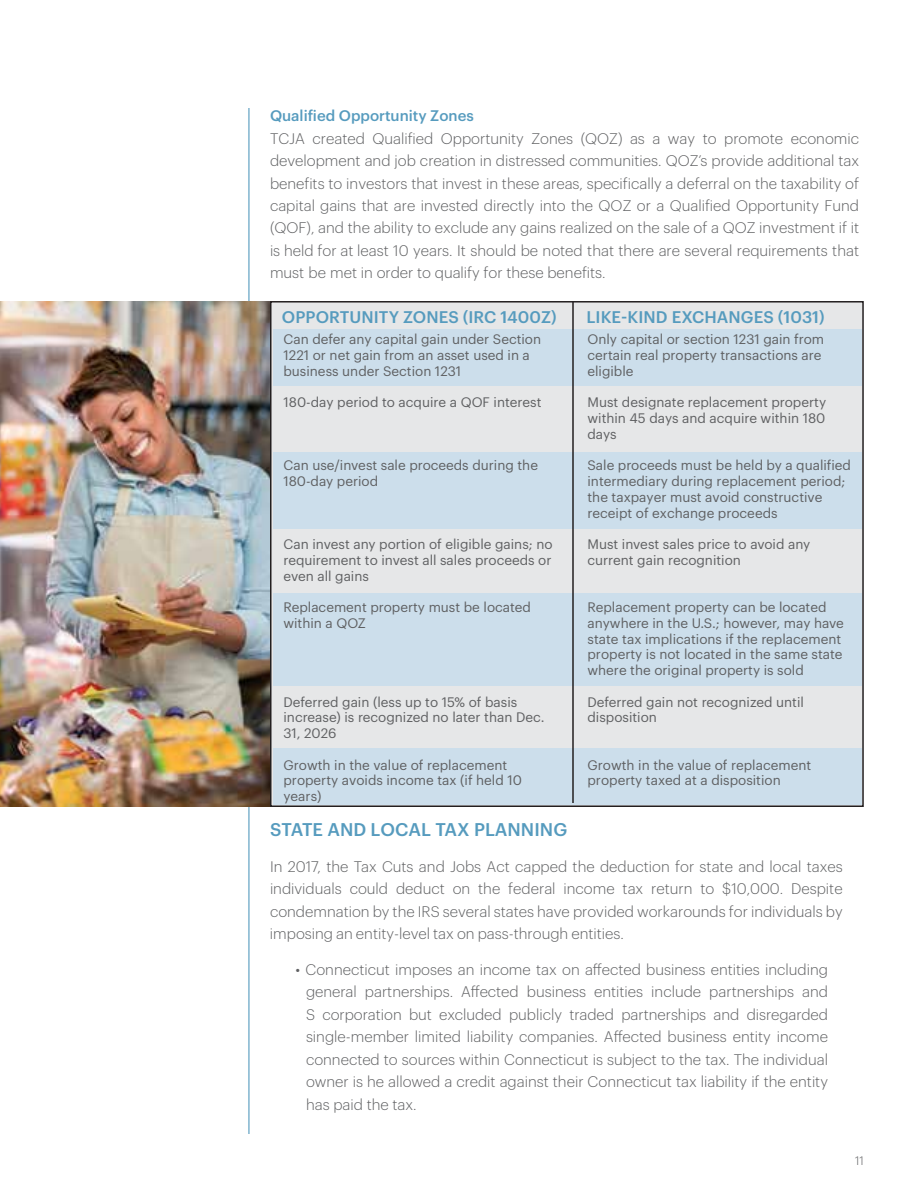
<style>
.page{position:relative;width:918px;height:1188px;background:#fff}
.page>*{position:absolute;margin:0;border:0;box-sizing:border-box;transform-origin:0 0}
.t1{font:500 18px "Graphik";color:#569bbe}
.t2{font:500 16.5px "Graphik";letter-spacing:.005em;color:#569bbe}
.t3{font:300 15px/22.5px "Graphik";color:#5f6062;text-align:justify}
.t4{font:500 15px "Graphik";color:#569bbe}
.t5{font:13.5px/15.8px "Graphik";color:#5f6062}
.t6{font:300 12px "Graphik";color:#5f6062}
</style>
<div class="page">
<hr style="left:248px;top:108px;width:2px;height:1026px;background:#569bbe">
<div style="left:271px;top:302px;width:592px;height:504px;background:#e6e7e8"></div>
<div style="left:270px;top:301px;width:594px;height:506px;border:2px solid #231f20"></div>
<div style="left:273px;top:330px;width:589px;height:56px;background:#ccdeeb"></div>
<div style="left:273px;top:452px;width:589px;height:77px;background:#ccdeeb"></div>
<div style="left:273px;top:593px;width:589px;height:93px;background:#ccdeeb"></div>
<div style="left:273px;top:748px;width:589px;height:56px;background:#ccdeeb"></div>
<hr style="left:572px;top:301px;width:2px;height:502px;background:#231f20">
<img style="left:0;top:301px;width:270px;height:506px">
<p class="t4" style="left:270px;top:104px;width:205px">Qualified Opportunity Zones</p>
<p class="t3" style="left:270px;top:126px;width:591px">TCJA created Qualified Opportunity Zones (QOZ) as a way to promote economic development and job creation in distressed communities. QOZ’s provide additional tax benefits to investors that invest in these areas, specifically a deferral on the taxability of capital gains that are invested directly into the QOZ or a Qualified Opportunity Fund (QOF), and the ability to exclude any gains realized on the sale of a QOZ investment if it is held for at least 10 years. It should be noted that there are several requirements that must be met in order to qualify for these benefits.</p>
<p class="t2" style="left:282px;top:304px;width:276px">OPPORTUNITY ZONES (IRC 1400Z)</p>
<p class="t2" style="left:586px;top:304px;width:240px">LIKE-KIND EXCHANGES (1031)</p>
<p class="t5" style="left:284px;top:330px;width:259px">Can defer any capital gain under Section<br>1221 or net gain from an asset used in a business under Section 1231</p>
<p class="t5" style="left:284px;top:393px;width:260px">180-day period to acquire a QOF interest</p>
<p class="t5" style="left:284px;top:456px;width:256px">Can use/invest sale proceeds during the<br>180-day period</p>
<p class="t5" style="left:284px;top:535px;width:271px;text-align:justify">Can invest any portion of eligible gains; no requirement to invest all sales proceeds or even all gains</p>
<p class="t5" style="left:284px;top:598px;width:249px">Replacement property must be located within a QOZ</p>
<p class="t5" style="left:284px;top:693px;width:262px">Deferred gain (less up to 15% of basis increase) is recognized no later than Dec.<br>31, 2026</p>
<p class="t5" style="left:284px;top:756px;width:240px">Growth in the value of replacement property avoids income tax (if held 10 years)</p>
<p class="t5" style="left:588px;top:330px;width:238px">Only capital or section 1231 gain from certain real property transactions are eligible</p>
<p class="t5" style="left:588px;top:393px;width:240px;text-align:justify">Must designate replacement property within 45 days and acquire within 180 days</p>
<p class="t5" style="left:588px;top:457px;width:265px">Sale proceeds must be held by a qualified intermediary during replacement period; the taxpayer must avoid constructive receipt of exchange proceeds</p>
<p class="t5" style="left:588px;top:535px;width:224px">Must invest sales price to avoid any current gain recognition</p>
<p class="t5" style="left:588px;top:598px;width:258px">Replacement property can be located anywhere in the U.S.; however, may have state tax implications if the replacement property is not located in the same state where the original property is sold</p>
<p class="t5" style="left:588px;top:693px;width:218px">Deferred gain not recognized until disposition</p>
<p class="t5" style="left:588px;top:756px;width:225px">Growth in the value of replacement property taxed at a disposition</p>
<p class="t1" style="left:270px;top:816px;width:299px">STATE AND LOCAL TAX PLANNING</p>
<p class="t3" style="left:270px;top:854px;width:574px">In 2017, the Tax Cuts and Jobs Act capped the deduction for state and local taxes individuals could deduct on the federal income tax return to $10,000. Despite condemnation by the IRS several states have provided workarounds for individuals by imposing an entity-level tax on pass-through entities.</p>
<p class="t3" style="left:306px;top:957px;width:524px;text-indent:-10px">• Connecticut imposes an income tax on affected business entities including general partnerships. Affected business entities include partnerships and S corporation but excluded publicly traded partnerships and disregarded single-member limited liability companies. Affected business entity income connected to sources within Connecticut is subject to the tax. The individual owner is he allowed a credit against their Connecticut tax liability if the entity has paid the tax.</p>
<p class="t6" style="left:855px;top:1152px;width:10px">11</p>
</div>
